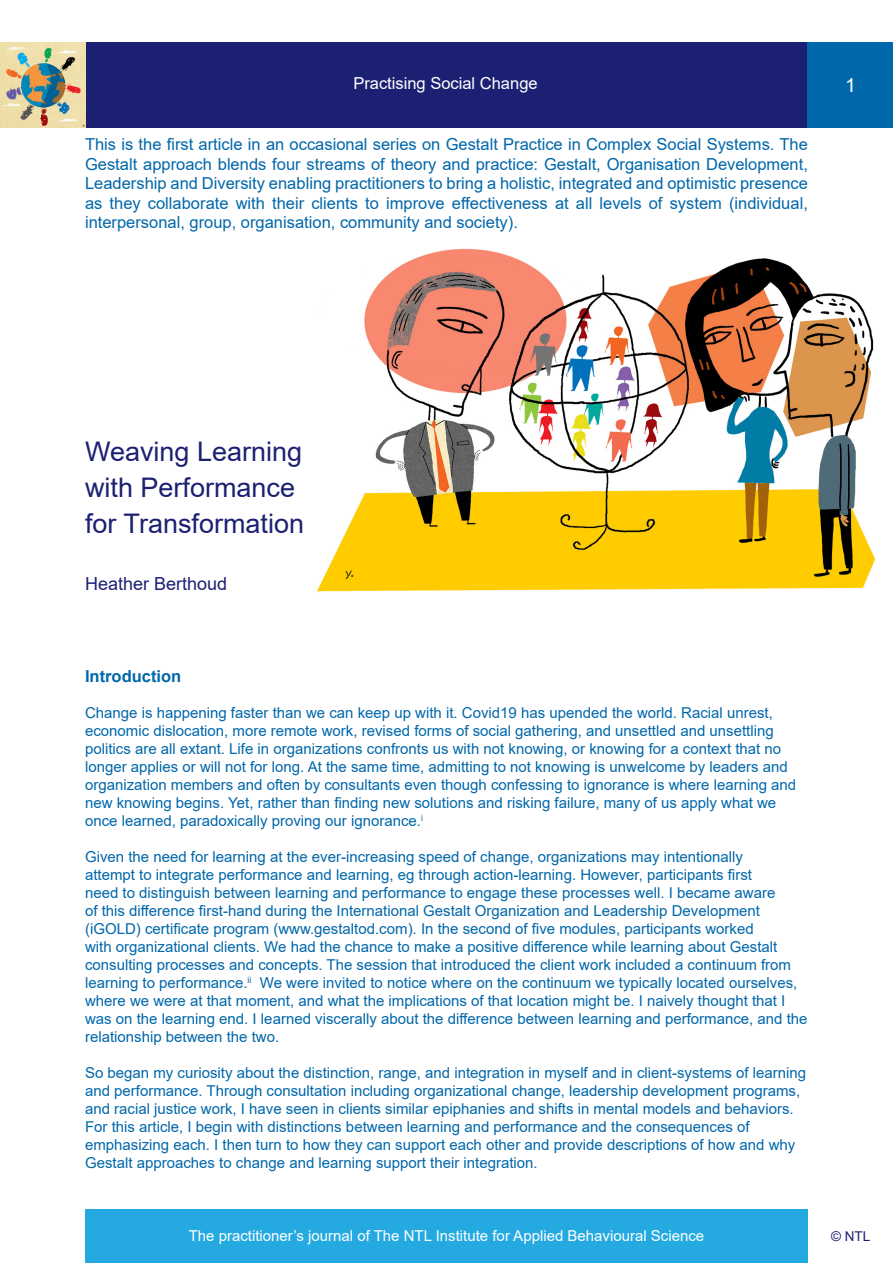
<style>
.page{position:relative;width:893px;height:1263px;background:#fff}
.page>*{position:absolute;margin:0;border:0;box-sizing:border-box;transform-origin:0 0}
.REFERENCES{font:27px/36px "Arial";color:#1c2072}
.t1{font:19.5px "Arial";color:#fff}
.REFERENCES-2{font:18px "Arial";color:#1c2072}
.REFERENCES-3{font:16.5px/19.5px "Arial";color:#0067aa;text-align:justify}
.t2{font:16.5px "Arial";color:#fff}
.REFERENCES-4{font:700 16.5px "Arial";color:#0067aa}
.REFERENCES-5{font:15px/18px "Arial";color:#0067aa}
.t3{font:15px "Arial";color:#fff}
.t4{font:13.5px "Arial";color:#1c2072}
</style>
<div class="page">
<div style="left:85px;top:43px;width:723px;height:85px;background:#1c2072"></div>
<div style="left:808px;top:43px;width:85px;height:85px;background:#0067aa"></div>
<img style="left:0;top:43px;width:85px;height:85px">
<div style="left:85px;top:1209px;width:723px;height:54px;background:#24aae1"></div>
<img style="left:317px;top:248px;width:559px;height:344px">
<p class="t2" style="left:353px;top:72px;width:186px">Practising Social Change</p>
<p class="REFERENCES-3" style="left:85px;top:134px;width:724px">This is the first article in an occasional series on Gestalt Practice in Complex Social Systems. The Gestalt approach blends four streams of theory and practice: Gestalt, Organisation Development, Leadership and Diversity enabling practitioners to bring a holistic, integrated and optimistic presence as they collaborate with their clients to improve effectiveness at all levels of system (individual, interpersonal, group, organisation, community and society).</p>
<p class="t1" style="left:845px;top:72px;width:12px">1</p>
<p class="REFERENCES" style="left:85px;top:433px;width:221px">Weaving Learning with Performance for Transformation</p>
<p class="REFERENCES-2" style="left:85px;top:571px;width:144px">Heather Berthoud</p>
<p class="REFERENCES-4" style="left:85px;top:665px;width:98px">Introduction</p>
<p class="REFERENCES-5" style="left:85px;top:704px;width:713px">Change is happening faster than we can keep up with it. Covid19 has upended the world. Racial unrest, economic dislocation, more remote work, revised forms of social gathering, and unsettled and unsettling politics are all extant. Life in organizations confronts us with not knowing, or knowing for a context that no longer applies or will not for long. At the same time, admitting to not knowing is unwelcome by leaders and organization members and often by consultants even though confessing to ignorance is where learning and new knowing begins. Yet, rather than finding new solutions and risking failure, many of us apply what we once learned, paradoxically proving our ignorance.<sup>i</sup></p>
<p class="REFERENCES-5" style="left:85px;top:848px;width:724px">Given the need for learning at the ever-increasing speed of change, organizations may intentionally<br>attempt to integrate performance and learning, eg through action-learning. However, participants first<br>need to distinguish between learning and performance to engage these processes well. I became aware<br>of this difference first-hand during the International Gestalt Organization and Leadership Development (iGOLD) certificate program (www.gestaltod.com). In the second of five modules, participants worked<br>with organizational clients. We had the chance to make a positive difference while learning about Gestalt consulting processes and concepts. The session that introduced the client work included a continuum from learning to performance.<sup>ii</sup> We were invited to notice where on the continuum we typically located ourselves, where we were at that moment, and what the implications of that location might be. I naively thought that I was on the learning end. I learned viscerally about the difference between learning and performance, and the relationship between the two.</p>
<p class="REFERENCES-5" style="left:85px;top:1064px;width:723px">So began my curiosity about the distinction, range, and integration in myself and in client-systems of learning and performance. Through consultation including organizational change, leadership development programs, and racial justice work, I have seen in clients similar epiphanies and shifts in mental models and behaviors.<br>For this article, I begin with distinctions between learning and performance and the consequences of emphasizing each. I then turn to how they can support each other and provide descriptions of how and why Gestalt approaches to change and learning support their integration.</p>
<p class="t3" style="left:189px;top:1226px;width:517px">The practitioner’s journal of The NTL Institute for Applied Behavioural Science</p>
<p class="t4" style="left:831px;top:1227px;width:41px">© NTL</p>
</div>
